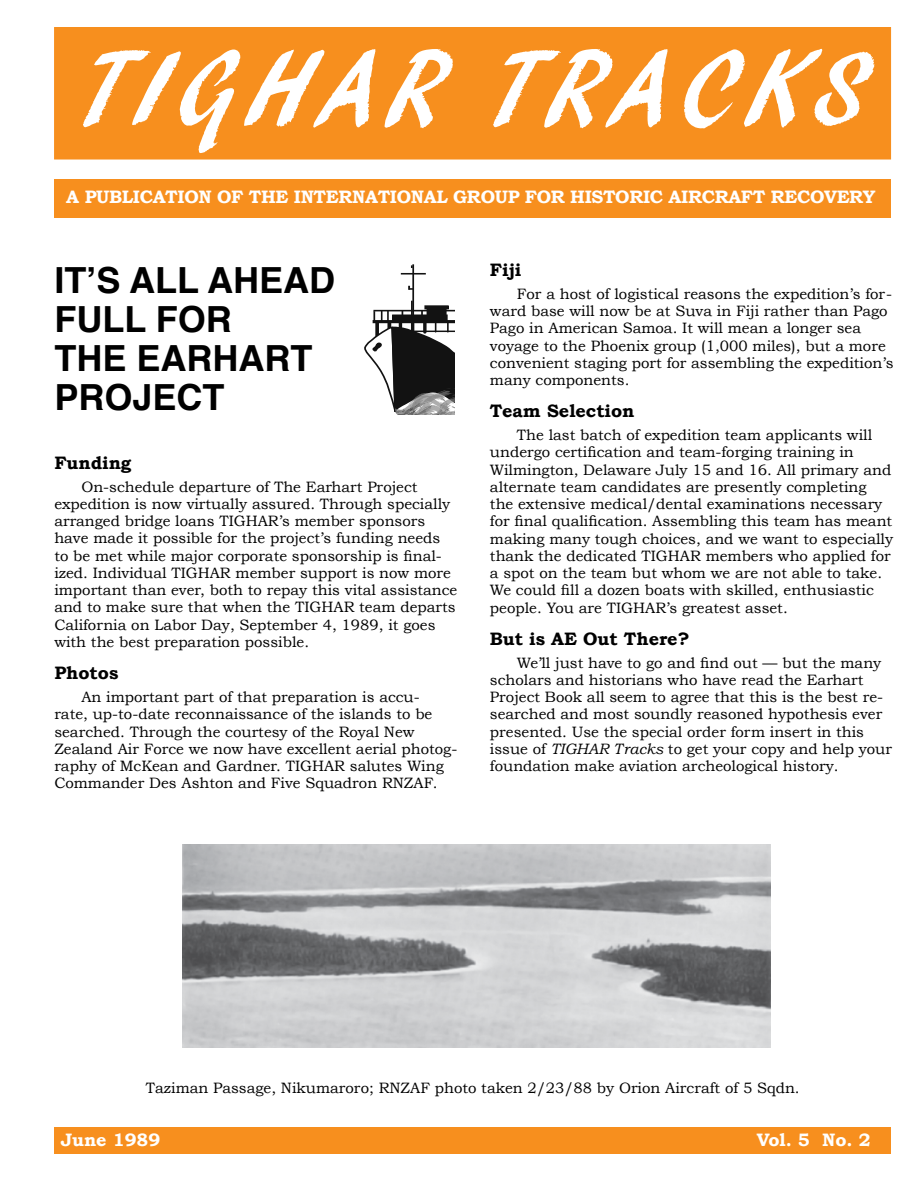
<style>
.page{position:relative;width:918px;height:1188px;background:#fff}
.page>*{position:absolute;margin:0;border:0;box-sizing:border-box;transform-origin:0 0}
.t1{font:123px "Pendry Script Std";letter-spacing:.1em;color:#fff}
.t2{font:700 36px/39px "Helvetica";color:#000}
.t3{font:700 18px "Bookman Old Style";letter-spacing:-.02em;color:#fff}
.t4{font:700 18px "Bookman Old Style";color:#000}
.t5{font:700 18px "Bookman Old Style";color:#fff}
.t6{font:15px/17.2px "Bookman Old Style";color:#000}
.s1{font-style:italic}
</style>
<div class="page">
<div style="left:54px;top:27px;width:837px;height:133px;background:#f78f1e;border:2px solid #f78f1e"></div>
<div style="left:54px;top:179px;width:837px;height:38px;background:#f78f1e"></div>
<div style="left:54px;top:1128px;width:837px;height:26px;background:#f78f1e"></div>
<img style="left:182px;top:844px;width:588px;height:203px">
<hr style="left:412px;top:265px;width:2px;height:50px;background:#121212">
<svg style="left:408px;top:286px;width:5px;height:4px"></svg>
<hr style="left:401px;top:273px;width:25px;height:2px;background:#121212">
<svg style="left:365px;top:301px;width:90px;height:114px"></svg>
<h1 class="t1" style="left:77px;top:24px;width:790px">TIGHAR TRACKS</h1>
<p class="t3" style="left:66px;top:186px;width:811px">A PUBLICATION OF THE INTERNATIONAL GROUP FOR HISTORIC AIRCRAFT RECOVERY</p>
<h2 class="t2" style="left:54px;top:259px;width:282px">IT’S ALL AHEAD<br>FULL FOR<br>THE EARHART<br>PROJECT</h2>
<p class="t4" style="left:54px;top:452px;width:79px">Funding</p>
<p class="t6" style="left:54px;top:478px;width:405px;text-indent:27px">On-schedule departure of The Earhart Project expedition is now virtually assured. Through specially arranged bridge loans TIGHAR’s member sponsors have made it possible for the project’s funding needs to be met while major corporate sponsorship is final&shy;ized. Individual TIGHAR member support is now more important than ever, both to repay this vital assistance and to make sure that when the TIGHAR team departs California on Labor Day, September 4, 1989, it goes with the best preparation possible.</p>
<p class="t4" style="left:54px;top:662px;width:66px">Photos</p>
<p class="t6" style="left:54px;top:688px;width:404px;text-indent:27px">An important part of that preparation is accu-<br>rate, up-to-date reconnaissance of the islands to be searched. Through the courtesy of the Royal New Zealand Air Force we now have excellent aerial photog&shy;raphy of McKean and Gardner. TIGHAR salutes Wing Commander Des Ashton and Five Squadron RNZAF.</p>
<p class="t4" style="left:490px;top:259px;width:33px">Fiji</p>
<p class="t6" style="left:490px;top:285px;width:405px;text-indent:27px">For a host of logistical reasons the expedition’s for&shy;ward base will now be at Suva in Fiji rather than Pago Pago in American Samoa. It will mean a longer sea voyage to the Phoenix group (1,000 miles), but a more convenient staging port for assembling the expedition’s many components.</p>
<p class="t4" style="left:490px;top:401px;width:146px">Team Selection</p>
<p class="t6" style="left:490px;top:426px;width:405px;text-indent:27px">The last batch of expedition team applicants will undergo certification and team-forging training in Wilmington, Delaware July 15 and 16. All primary and alternate team candidates are presently completing the extensive medical/dental examinations necessary for final qualification. Assembling this team has meant making many tough choices, and we want to especially thank the dedicated TIGHAR members who applied for a spot on the team but whom we are not able to take.<br>We could fill a dozen boats with skilled, enthusiastic people. You are TIGHAR’s greatest asset.</p>
<p class="t4" style="left:490px;top:628px;width:201px">But is AE Out There?</p>
<p class="t6" style="left:490px;top:654px;width:404px;text-indent:27px">We’ll just have to go and find out — but the many scholars and historians who have read the Earhart Project Book all seem to agree that this is the best re&shy;searched and most soundly reasoned hypothesis ever presented. Use the special order form insert in this issue of <span class="s1">TIGHAR Tracks</span> to get your copy and help your foundation make aviation archeological history.</p>
<p class="t6" style="left:146px;top:1079px;width:655px">Taziman Passage, Nikumaroro; RNZAF photo taken 2/23/88 by Orion Aircraft of 5 Sqdn.</p>
<p class="t5" style="left:61px;top:1129px;width:101px">June 1989</p>
<p class="t3" style="left:757px;top:1129px;width:115px">Vol. 5 No. 2</p>
</div>
